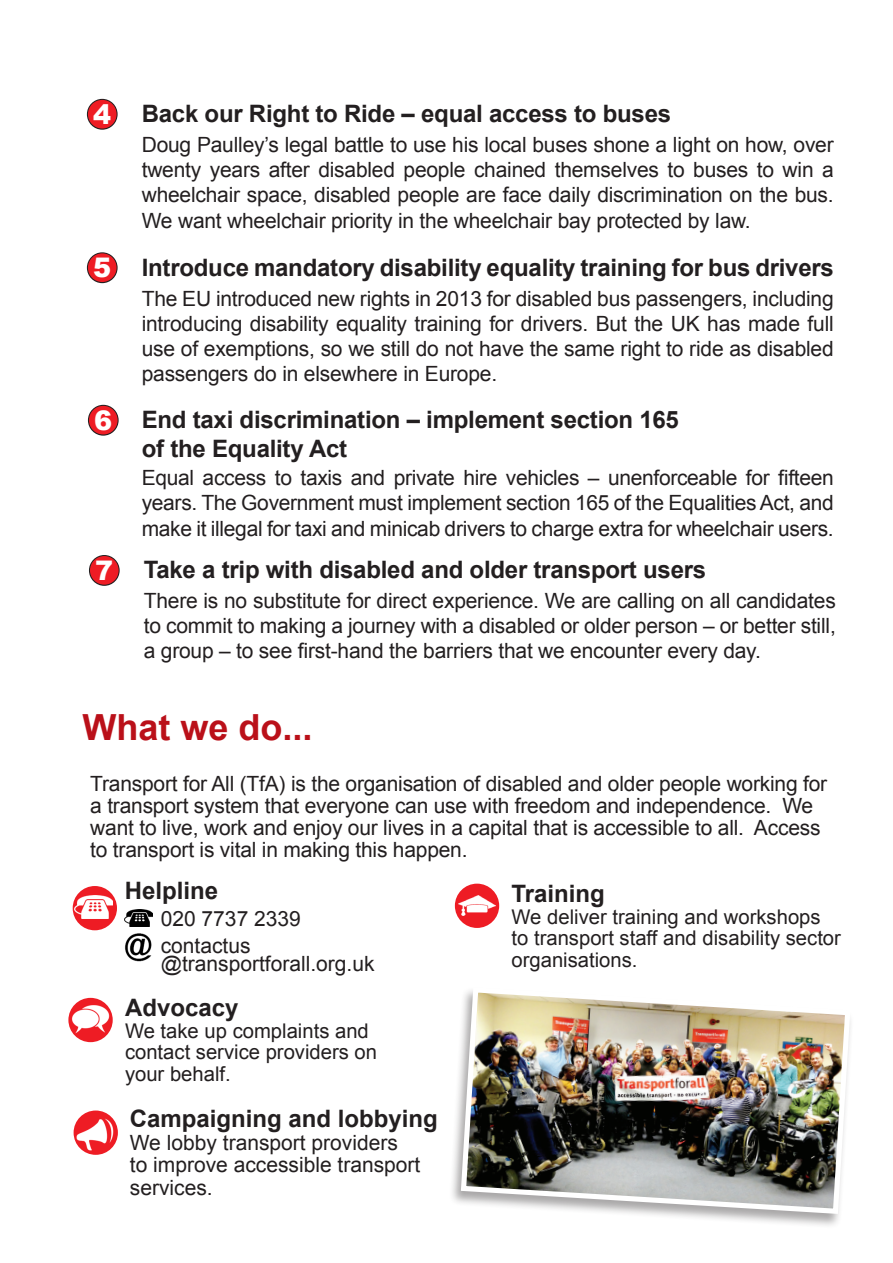
<style>
.page{position:relative;width:893px;height:1263px;background:#fff}
.page>*{position:absolute;margin:0;border:0;box-sizing:border-box;transform-origin:0 0}
.t1{font:700 36px "Arial";color:#ba1019}
.t2{font:900 27px "Arial";color:#fff}
.t3{font:700 24px "Arial";letter-spacing:-.01em;color:#231f20}
.t4{font:21px/25.2px "Arial";letter-spacing:-.01em;color:#231f20;text-align:justify}
.t5{font:20.25px/21.8px "Arial";color:#231f20}
</style>
<div class="page">
<svg style="left:87px;top:252px;width:31px;height:31px"></svg>
<div style="left:88px;top:253px;width:29px;height:29px;background:#ee1c24;border-radius:50%"></div>
<svg style="left:88px;top:405px;width:31px;height:31px"></svg>
<div style="left:89px;top:406px;width:29px;height:28px;background:#ee1c24;border-radius:50%"></div>
<svg style="left:89px;top:555px;width:31px;height:31px"></svg>
<div style="left:90px;top:556px;width:29px;height:29px;background:#ee1c24;border-radius:50%"></div>
<div style="left:73px;top:886px;width:44px;height:44px;background:#ee1c24;border-radius:50%"></div>
<img style="left:75px;top:895px;width:38px;height:23px">
<img style="left:125px;top:934px;width:27px;height:27px">
<img style="left:125px;top:909px;width:27px;height:17px">
<div style="left:68px;top:998px;width:45px;height:44px;background:#ee1c24;border-radius:50%"></div>
<img style="left:71px;top:1004px;width:38px;height:29px">
<div style="left:74px;top:1110px;width:44px;height:45px;background:#ee1c24;border-radius:50%"></div>
<img style="left:77px;top:1119px;width:37px;height:31px">
<div style="left:455px;top:884px;width:44px;height:44px;background:#ee1c24;border-radius:50%"></div>
<img style="left:459px;top:896px;width:37px;height:20px">
<div style="left:449px;top:987px;width:405px;height:242px;background:#231f20;opacity:.39"></div>
<img style="left:458px;top:987px;width:395px;height:229px">
<svg style="left:87px;top:99px;width:31px;height:31px"></svg>
<div style="left:88px;top:100px;width:29px;height:29px;background:#ee1c24;border-radius:50%"></div>
<p class="t2" style="left:93px;top:95px;width:20px">4</p>
<p class="t3" style="left:142px;top:98px;width:531px">Back our Right to Ride – equal access to buses</p>
<p class="t4" style="left:142px;top:132px;width:693px">Doug Paulley’s legal battle to use his local buses shone a light on how, over twenty years after disabled people chained themselves to buses to win a wheelchair space, disabled people are face daily discrimination on the bus.<br>We want wheelchair priority in the wheelchair bay protected by law.</p>
<p class="t2" style="left:93px;top:248px;width:20px">5</p>
<p class="t3" style="left:142px;top:251px;width:694px">Introduce mandatory disability equality training for bus drivers</p>
<p class="t4" style="left:142px;top:286px;width:693px">The EU introduced new rights in 2013 for disabled bus passengers, including introducing disability equality training for drivers. But the UK has made full use of exemptions, so we still do not have the same right to ride as disabled passengers do in elsewhere in Europe.</p>
<p class="t2" style="left:94px;top:401px;width:20px">6</p>
<p class="t3" style="left:142px;top:404px;width:539px">End taxi discrimination – implement section 165</p>
<p class="t3" style="left:142px;top:433px;width:207px">of the Equality Act</p>
<p class="t4" style="left:142px;top:465px;width:694px">Equal access to taxis and private hire vehicles – unenforceable for fifteen years. The Government must implement section 165 of the Equalities Act, and make it illegal for taxi and minicab drivers to charge extra for wheelchair users.</p>
<p class="t2" style="left:95px;top:551px;width:20px">7</p>
<p class="t3" style="left:144px;top:554px;width:564px">Take a trip with disabled and older transport users</p>
<p class="t4" style="left:144px;top:588px;width:693px">There is no substitute for direct experience. We are calling on all candidates to commit to making a journey with a disabled or older person – or better still, a group – to see first-hand the barriers that we encounter every day.</p>
<p class="t1" style="left:82px;top:703px;width:232px">What we do...</p>
<p class="t4" style="left:90px;top:773px;width:738px;line-height:21.8px;text-align:left">Transport for All (TfA) is the organisation of disabled and older people working for a transport system that everyone can use with freedom and independence. We want to live, work and enjoy our lives in a capital that is accessible to all. Access to transport is vital in making this happen.</p>
<p class="t3" style="left:125px;top:874px;width:95px">Helpline</p>
<p class="t4" style="left:161px;top:906px;width:142px">020 7737 2339</p>
<p class="t4" style="left:161px;top:933px;width:91px">contactus</p>
<p class="t4" style="left:161px;top:951px;width:215px">@transportforall.org.uk</p>
<p class="t3" style="left:125px;top:991px;width:115px">Advocacy</p>
<p class="t5" style="left:125px;top:1020px;width:254px">We take up complaints and contact service providers on your behalf.</p>
<p class="t3" style="left:130px;top:1103px;width:310px">Campaigning and lobbying</p>
<p class="t4" style="left:130px;top:1131px;width:292px;line-height:22.5px;text-align:left">We lobby transport providers to improve accessible transport services.</p>
<p class="t3" style="left:511px;top:877px;width:95px">Training</p>
<p class="t5" style="left:511px;top:906px;width:331px">We deliver training and workshops to transport staff and disability sector organisations.</p>
</div>
